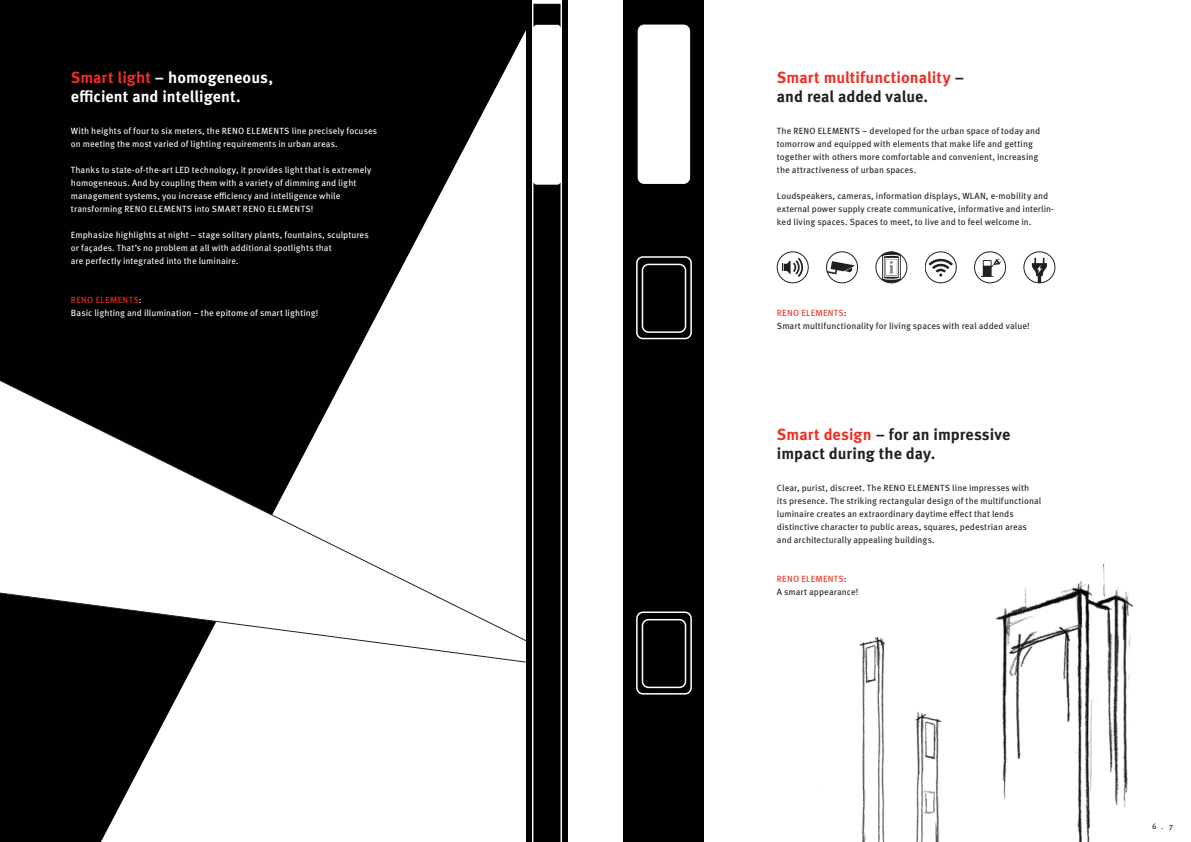
<style>
.page{position:relative;width:1191px;height:842px;background:#fff}
.page>*{position:absolute;margin:0;border:0;box-sizing:border-box;transform-origin:0 0}
.t1{font:700 16px "Meta Pro";color:#231f20}
.t2{font:700 16px "Meta Pro";color:#fff}
.t3{font:700 16px "Meta Pro";color:#ee2e22}
.t4{font:9px/13px "Meta Pro";letter-spacing:.005em;color:#231f20}
.t5{font:9px/13px "Meta Pro";letter-spacing:.01em;color:#fff}
.t6{font:9px "Meta Pro";letter-spacing:.03em;color:#fff}
.t7{font:9px "Meta Pro";letter-spacing:.03em;color:#ee2e22}
.t8{font:8px "Meta Pro";color:#231f20}
.s1{color:#ee2e22}
.s2{color:#fff}
.s3{color:#231f20}
</style>
<div class="page">
<div style="left:0;top:0;width:529px;height:842px;background:#010101"></div>
<svg style="left:101px;top:30px;width:425px;height:812px"></svg>
<svg style="left:0;top:375px;width:526px;height:288px"></svg>
<div style="left:624px;top:0;width:80px;height:842px;background:#010101"></div>
<div style="left:637px;top:25px;width:53px;height:159px;background:#fff;border-radius:6px"></div>
<div style="left:636px;top:256px;width:56px;height:83px;border:2px solid #fff;border-radius:6px"></div>
<div style="left:641px;top:264px;width:45px;height:69px;border:2px solid #fff;border-radius:6px"></div>
<div style="left:636px;top:611px;width:56px;height:83px;border:2px solid #fff;border-radius:6px"></div>
<div style="left:641px;top:619px;width:45px;height:69px;border:2px solid #fff;border-radius:6px"></div>
<div style="left:527px;top:0;width:5px;height:842px;background:#010101"></div>
<div style="left:562px;top:0;width:5px;height:842px;background:#010101"></div>
<svg style="left:533px;top:4px;width:27px;height:838px"></svg>
<img style="left:995px;top:563px;width:139px;height:279px">
<div style="left:875px;top:252px;width:32px;height:31px;border:1px solid #231f20;border-radius:50%"></div>
<svg style="left:882px;top:252px;width:18px;height:31px"></svg>
<svg style="left:828px;top:261px;width:27px;height:13px"></svg>
<div style="left:826px;top:252px;width:31px;height:31px;border:1px solid #231f20;border-radius:50%"></div>
<svg style="left:782px;top:258px;width:21px;height:19px"></svg>
<div style="left:777px;top:252px;width:31px;height:31px;border:1px solid #231f20;border-radius:50%"></div>
<svg style="left:1031px;top:258px;width:16px;height:25px"></svg>
<div style="left:1023px;top:252px;width:32px;height:31px;border:1px solid #231f20;border-radius:50%"></div>
<svg style="left:981px;top:259px;width:20px;height:18px"></svg>
<div style="left:974px;top:252px;width:31px;height:31px;border:1px solid #231f20;border-radius:50%"></div>
<svg style="left:928px;top:259px;width:25px;height:18px"></svg>
<div style="left:925px;top:252px;width:31px;height:31px;border:1px solid #231f20;border-radius:50%"></div>
<img style="left:823px;top:636px;width:119px;height:206px">
<p class="t2" style="left:71px;top:67px;width:204px"><span class="s1">Smart light</span> – homogeneous,</p>
<p class="t2" style="left:71px;top:86px;width:171px">efficient and intelligent.</p>
<p class="t5" style="left:71px;top:125px;width:308px">With heights of four to six meters, the RENO ELEMENTS line precisely focuses</p>
<p class="t5" style="left:71px;top:138px;width:268px">on meeting the most varied of lighting requirements in urban areas.</p>
<p class="t5" style="left:71px;top:164px;width:302px">Thanks to state-of-the-art LED technology, it provides light that is extremely homogeneous. And by coupling them with a variety of dimming and light</p>
<p class="t5" style="left:71px;top:190px;width:271px">management systems, you increase efficiency and intelligence while</p>
<p class="t6" style="left:71px;top:204px;width:244px">transforming RENO ELEMENTS into SMART RENO ELEMENTS!</p>
<p class="t5" style="left:71px;top:229px;width:299px">Emphasize highlights at night – stage solitary plants, fountains, sculptures</p>
<p class="t5" style="left:71px;top:242px;width:262px">or façades. That’s no problem at all with additional spotlights that</p>
<p class="t5" style="left:71px;top:255px;width:169px">are perfectly integrated into the luminaire.</p>
<p class="t7" style="left:71px;top:295px;width:72px">RENO ELEMENTS<span class="s2">:</span></p>
<p class="t5" style="left:71px;top:307px;width:249px">Basic lighting and illumination – the epitome of smart lighting!</p>
<p class="t3" style="left:777px;top:67px;width:188px">Smart multifunctionality <span class="s3">–</span></p>
<p class="t1" style="left:777px;top:86px;width:153px">and real added value.</p>
<p class="t4" style="left:777px;top:125px;width:265px">The RENO ELEMENTS – developed for the urban space of today and tomorrow and equipped with elements that make life and getting</p>
<p class="t4" style="left:777px;top:151px;width:263px">together with others more comfortable and convenient, increasing</p>
<p class="t4" style="left:777px;top:164px;width:141px">the attractiveness of urban spaces.</p>
<p class="t4" style="left:777px;top:190px;width:273px">Loudspeakers, cameras, information displays, WLAN, e-mobility and</p>
<p class="t4" style="left:777px;top:203px;width:279px">external power supply create communicative, informative and interlin&shy;ked living spaces. Spaces to meet, to live and to feel welcome in.</p>
<p class="t7" style="left:777px;top:308px;width:71px">RENO ELEMENTS<span class="s3">:</span></p>
<p class="t4" style="left:777px;top:320px;width:254px">Smart multifunctionality for living spaces with real added value!</p>
<p class="t1" style="left:777px;top:424px;width:235px"><span class="s1">Smart design</span> – for an impressive</p>
<p class="t1" style="left:777px;top:443px;width:160px">impact during the day.</p>
<p class="t4" style="left:777px;top:482px;width:254px">Clear, purist, discreet. The RENO ELEMENTS line impresses with</p>
<p class="t4" style="left:777px;top:495px;width:266px">its presence. The striking rectangular design of the multifunctional luminaire creates an extraordinary daytime effect that lends</p>
<p class="t4" style="left:777px;top:521px;width:251px">distinctive character to public areas, squares, pedestrian areas</p>
<p class="t4" style="left:777px;top:534px;width:159px">and architecturally appealing buildings.</p>
<p class="t7" style="left:777px;top:574px;width:71px">RENO ELEMENTS<span class="s3">:</span></p>
<p class="t4" style="left:777px;top:586px;width:83px">A smart appearance!</p>
<p class="t8" style="left:1152px;top:821px;width:6px">6</p>
<p class="t8" style="left:1161px;top:821px;width:13px">. 7</p>
</div>
